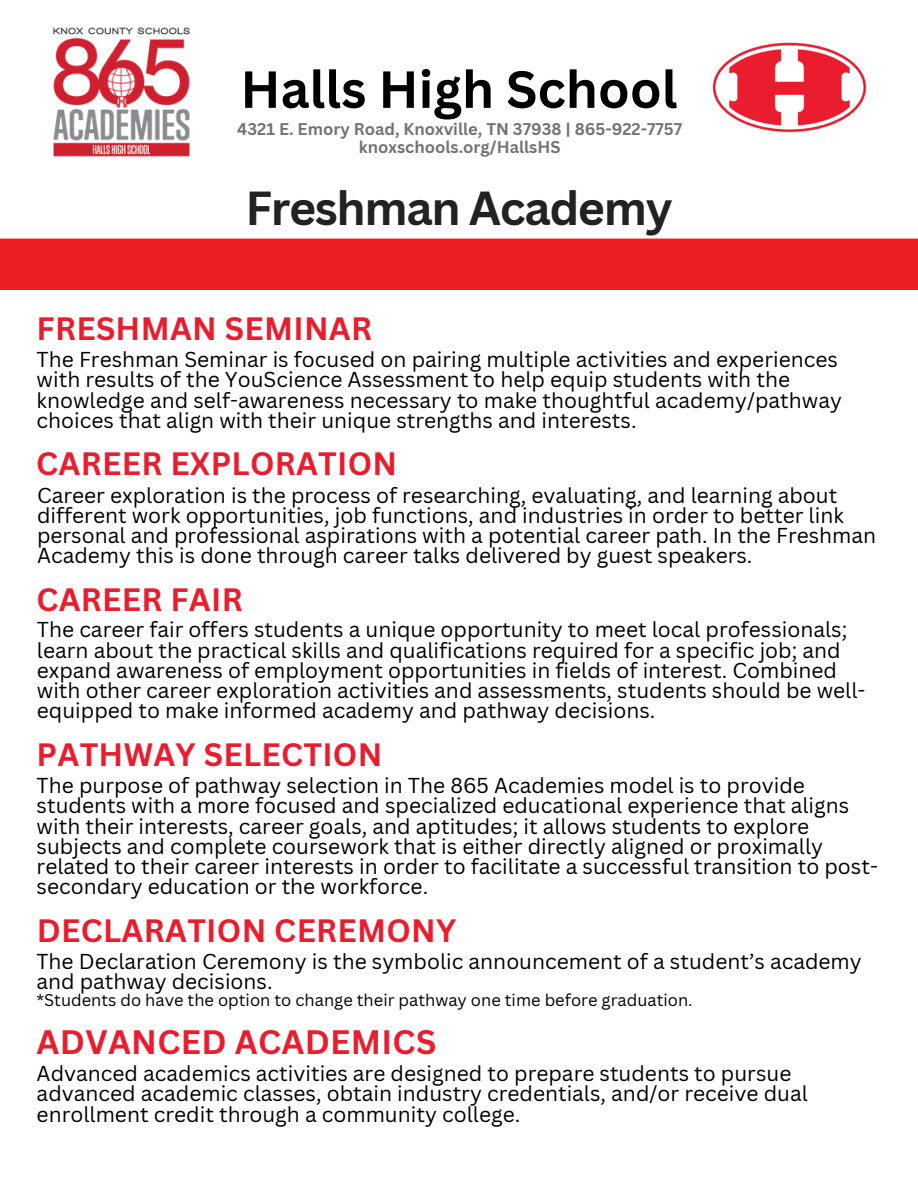
<style>
.page{position:relative;width:918px;height:1188px;background:#fff}
.page>*{position:absolute;margin:0;border:0;box-sizing:border-box;transform-origin:0 0}
.t1{font:700 51px "Canva Sans";color:#000}
.t2{font:700 46.5px "Canva Sans";letter-spacing:-.03em;color:#222}
.t3{font:700 33px "Canva Sans";letter-spacing:.01em;color:#e91d2d}
.t4{font:700 31.5px "Canva Sans";letter-spacing:.01em;color:#e91d2d}
.t5{font:21px/20.2px "Canva Sans";color:#000}
.t6{font:700 16.5px "Canva Sans";color:#737373}
.t7{font:16.5px "Canva Sans";color:#000}
</style>
<div class="page">
<div style="left:0;top:239px;width:918px;height:51px;background:#ec1f24"></div>
<img style="left:52px;top:27px;width:138px;height:130px">
<img style="left:712px;top:42px;width:155px;height:91px">
<p class="t1" style="left:240px;top:53px;width:439px">Halls High School</p>
<h2 class="t6" style="left:237px;top:117px;width:446px">4321 E. Emory Road, Knoxville, TN 37938 | 865-922-7757</h2>
<h3 class="t6" style="left:359px;top:135px;width:203px">knoxschools.org/HallsHS</h3>
<p class="t2" style="left:245px;top:176px;width:429px">Freshman Academy</p>
<h1 class="t4" style="left:37px;top:306px;width:337px">FRESHMAN SEMINAR</h1>
<p class="t5" style="left:37px;top:349px;width:807px">The Freshman Seminar is focused on pairing multiple activities and experiences with results of the YouScience Assessment to help equip students with the knowledge and self-awareness necessary to make thoughtful academy/pathway choices that align with their unique strengths and interests.</p>
<p class="t4" style="left:36px;top:442px;width:362px">CAREER EXPLORATION</p>
<h1 class="t5" style="left:37px;top:484px;width:841px">Career exploration is the process of researching, evaluating, and learning about different work opportunities, job functions, and industries in order to better link personal and professional aspirations with a potential career path. In the Freshman Academy this is done through career talks delivered by guest speakers.</h1>
<h2 class="t4" style="left:36px;top:577px;width:208px">CAREER FAIR</h2>
<h3 class="t5" style="left:37px;top:619px;width:830px">The career fair offers students a unique opportunity to meet local professionals; learn about the practical skills and qualifications required for a specific job; and expand awareness of employment opportunities in fields of interest. Combined with other career exploration activities and assessments, students should be well&shy;equipped to make informed academy and pathway decisions.</h3>
<h2 class="t4" style="left:37px;top:732px;width:347px">PATHWAY SELECTION</h2>
<h3 class="t5" style="left:37px;top:775px;width:843px">The purpose of pathway selection in The 865 Academies model is to provide students with a more focused and specialized educational experience that aligns with their interests, career goals, and aptitudes; it allows students to explore subjects and complete coursework that is either directly aligned or proximally related to their career interests in order to facilitate a successful transition to post&shy;secondary education or the workforce.</h3>
<h2 class="t4" style="left:37px;top:908px;width:421px">DECLARATION CEREMONY</h2>
<h3 class="t5" style="left:36px;top:951px;width:827px">The Declaration Ceremony is the symbolic announcement of a student’s academy and pathway decisions.</h3>
<h3 class="t7" style="left:36px;top:988px;width:658px">*Students do have the option to change their pathway one time before graduation.</h3>
<h2 class="t3" style="left:37px;top:1019px;width:401px">ADVANCED ACADEMICS</h2>
<h3 class="t5" style="left:37px;top:1063px;width:773px">Advanced academics activities are designed to prepare students to pursue advanced academic classes, obtain industry credentials, and/or receive dual enrollment credit through a community college.</h3>
</div>
